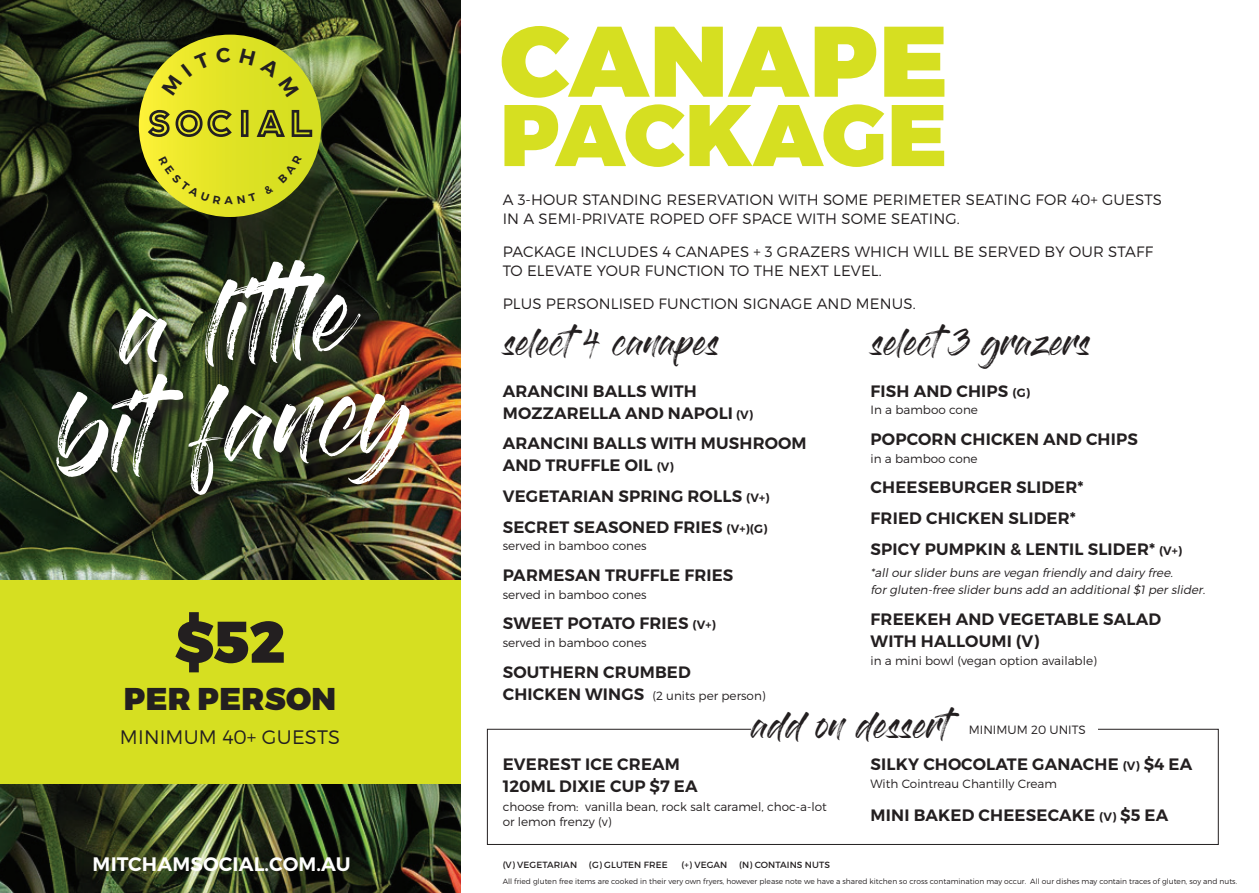
<style>
.page{position:relative;width:1259px;height:893px;background:#fff}
.page>*{position:absolute;margin:0;border:0;box-sizing:border-box;transform-origin:0 0}
.t1{font:900 99.9px "Montserrat";letter-spacing:.01em;color:#d6df21}
.t2{font:900 87.15px "Montserrat";color:#d6df21}
.t3{font:79.35px "Gloss And Bloom";color:#fff}
.t4{font:900 58.5px "Montserrat";color:#231f20}
.t5{font:900 31.5px "Montserrat";letter-spacing:.01em;color:#231f20}
.t6{font:26.85px "Gloss And Bloom";color:#231f20}
.t7{font:600 19.5px "Montserrat";letter-spacing:.01em;color:#fff}
.t8{font:300 19.5px "Montserrat";letter-spacing:.01em;color:#231f20}
.t9{font:600 16.5px/22px "Montserrat";letter-spacing:.01em;color:#231f20}
.t10{font:300 15px/19.5px "Montserrat";letter-spacing:.01em;color:#231f20}
.t11{font:300 12px/15px "Montserrat";color:#231f20}
.t12{font:italic 300 12px/17.7px "Montserrat";color:#231f20}
.t13{font:9px "Montserrat";letter-spacing:.01em;color:#231f20}
.t14{font:300 7.5px "Montserrat";color:#231f20}
.s1{font-size:12px}
.s2{font-weight:600;font-size:16.5px}
</style>
<div class="page">
<div style="left:487px;top:729px;width:731px;height:116px;border:1px solid #231f20"></div>
<div style="left:750px;top:718px;width:223px;height:36px;background:#fff"></div>
<img style="left:0;top:0;width:460px;height:893px">
<div style="left:0;top:580px;width:460px;height:204px;background:#d6df21"></div>
<div style="left:59px;top:263px;width:368px;height:250px;background:#231f20;opacity:.75"></div>
<div style="left:139px;top:35px;width:182px;height:182px;background:linear-gradient(to right,#f8ee33,#ceda1d);border-radius:91px"></div>
<svg style="left:148px;top:110px;width:84px;height:27px;background:#9a9626"></svg>
<svg style="left:241px;top:110px;width:7px;height:27px"></svg>
<svg style="left:257px;top:110px;width:28px;height:27px"></svg>
<svg style="left:292px;top:110px;width:20px;height:27px"></svg>
<div style="left:968px;top:722px;width:130px;height:17px;background:#fff"></div>
<svg style="left:161px;top:47px;width:70px;height:49px;background:#dfde29"></svg>
<div style="left:239px;top:49px;width:60px;height:48px;background:#dae023"></div>
<svg style="left:159px;top:156px;width:98px;height:49px;background:#dfe029"></svg>
<div style="left:264px;top:155px;width:38px;height:40px;background:#d8e021"></div>
<h3 class="t3" style="left:115px;top:291px;width:235px;rotate:-4deg">a little</h3>
<h3 class="t3" style="left:50px;top:400px;width:361px;rotate:-4deg">bit fancy</h3>
<h3 class="t4" style="left:175px;top:605px;width:112px">$52</h3>
<h3 class="t5" style="left:124px;top:680px;width:214px">PER PERSON</h3>
<p class="t8" style="left:120px;top:725px;width:221px">MINIMUM 40+ GUESTS</p>
<p class="t7" style="left:93px;top:852px;width:259px">MITCHAMSOCIAL.COM.AU</p>
<h1 class="t1" style="left:500px;top:-1px;width:449px">CANAPE</h1>
<h2 class="t2" style="left:500px;top:81px;width:449px">PACKAGE</h2>
<p class="t10" style="left:503px;top:190px;width:661px">A 3-HOUR STANDING RESERVATION WITH SOME PERIMETER SEATING FOR 40+ GUESTS<br>IN A SEMI-PRIVATE ROPED OFF SPACE WITH SOME SEATING.</p>
<p class="t10" style="left:503px;top:241px;width:652px">PACKAGE INCLUDES 4 CANAPES + 3 GRAZERS WHICH WILL BE SERVED BY OUR STAFF<br>TO ELEVATE YOUR FUNCTION TO THE NEXT LEVEL.</p>
<p class="t10" style="left:503px;top:293px;width:414px">PLUS PERSONLISED FUNCTION SIGNAGE AND MENUS.</p>
<h3 class="t6" style="left:503px;top:330px;width:218px">select4 canapes</h3>
<h3 class="t6" style="left:870px;top:330px;width:221px">select3 grazers</h3>
<p class="t9" style="left:503px;top:380px;width:252px">ARANCINI BALLS WITH<br>MOZZARELLA AND NAPOLI <span class="s1">(V)</span></p>
<p class="t9" style="left:503px;top:433px;width:305px">ARANCINI BALLS WITH MUSHROOM<br>AND TRUFFLE OIL <span class="s1">(V)</span></p>
<p class="t9" style="left:503px;top:481px;width:268px;line-height:30.6px">VEGETARIAN SPRING ROLLS <span class="s1">(V+)<br></span>SECRET SEASONED FRIES <span class="s1">(V+)(G)</span></p>
<p class="t11" style="left:503px;top:538px;width:145px">served in bamboo cones</p>
<p class="t9" style="left:503px;top:564px;width:232px">PARMESAN TRUFFLE FRIES</p>
<p class="t11" style="left:503px;top:587px;width:145px">served in bamboo cones</p>
<p class="t9" style="left:503px;top:613px;width:214px">SWEET POTATO FRIES <span class="s1">(V+)</span></p>
<p class="t11" style="left:503px;top:635px;width:145px">served in bamboo cones</p>
<p class="t9" style="left:503px;top:661px;width:190px">SOUTHERN CRUMBED</p>
<p class="t11" style="left:503px;top:688px;width:264px"><span class="s2">CHICKEN WINGS</span> (2 units per person)</p>
<p class="t9" style="left:870px;top:380px;width:161px">FISH AND CHIPS <span class="s1">(G)</span></p>
<p class="t11" style="left:870px;top:402px;width:109px">In a bamboo cone</p>
<p class="t9" style="left:870px;top:428px;width:269px">POPCORN CHICKEN AND CHIPS</p>
<p class="t11" style="left:870px;top:451px;width:109px">in a bamboo cone</p>
<p class="t9" style="left:870px;top:472px;width:313px;line-height:30.6px">CHEESEBURGER SLIDER*<br>FRIED CHICKEN SLIDER*<br>SPICY PUMPKIN &amp; LENTIL SLIDER* <span class="s1">(V+)</span></p>
<p class="t12" style="left:870px;top:563px;width:338px">*all our slider buns are vegan friendly and dairy free.<br>for gluten-free slider buns add an additional $1 per slider.</p>
<p class="t9" style="left:870px;top:608px;width:292px">FREEKEH AND VEGETABLE SALAD<br>WITH HALLOUMI (V)</p>
<p class="t11" style="left:870px;top:653px;width:228px">in a mini bowl (vegan option available)</p>
<h3 class="t6" style="left:750px;top:713px;width:216px">add on dessert</h3>
<p class="t11" style="left:968px;top:722px;width:118px">MINIMUM 20 UNITS</p>
<p class="t9" style="left:503px;top:753px;width:196px">EVEREST ICE CREAM<br>120ML DIXIE CUP $7 EA</p>
<p class="t11" style="left:503px;top:799px;width:326px">choose from: vanilla bean, rock salt caramel, choc-a-lot or lemon frenzy (v)</p>
<p class="t9" style="left:870px;top:753px;width:323px">SILKY CHOCOLATE GANACHE <span class="s1">(V)</span> $4 EA</p>
<p class="t11" style="left:870px;top:776px;width:188px">With Cointreau Chantilly Cream</p>
<p class="t9" style="left:870px;top:804px;width:299px">MINI BAKED CHEESECAKE <span class="s1">(V)</span> $5 EA</p>
<p class="t13" style="left:503px;top:859px;width:76px">(V) VEGETARIAN</p>
<p class="t13" style="left:589px;top:859px;width:80px">(G) GLUTEN FREE</p>
<p class="t13" style="left:681px;top:859px;width:47px">(+) VEGAN</p>
<p class="t13" style="left:739px;top:859px;width:92px">(N) CONTAINS NUTS</p>
<p class="t14" style="left:503px;top:876px;width:736px">All fried gluten free items are cooked in their very own fryers, however please note we have a shared kitchen so cross contamination may occur. All our dishes may contain traces of gluten, soy and nuts.</p>
</div>
